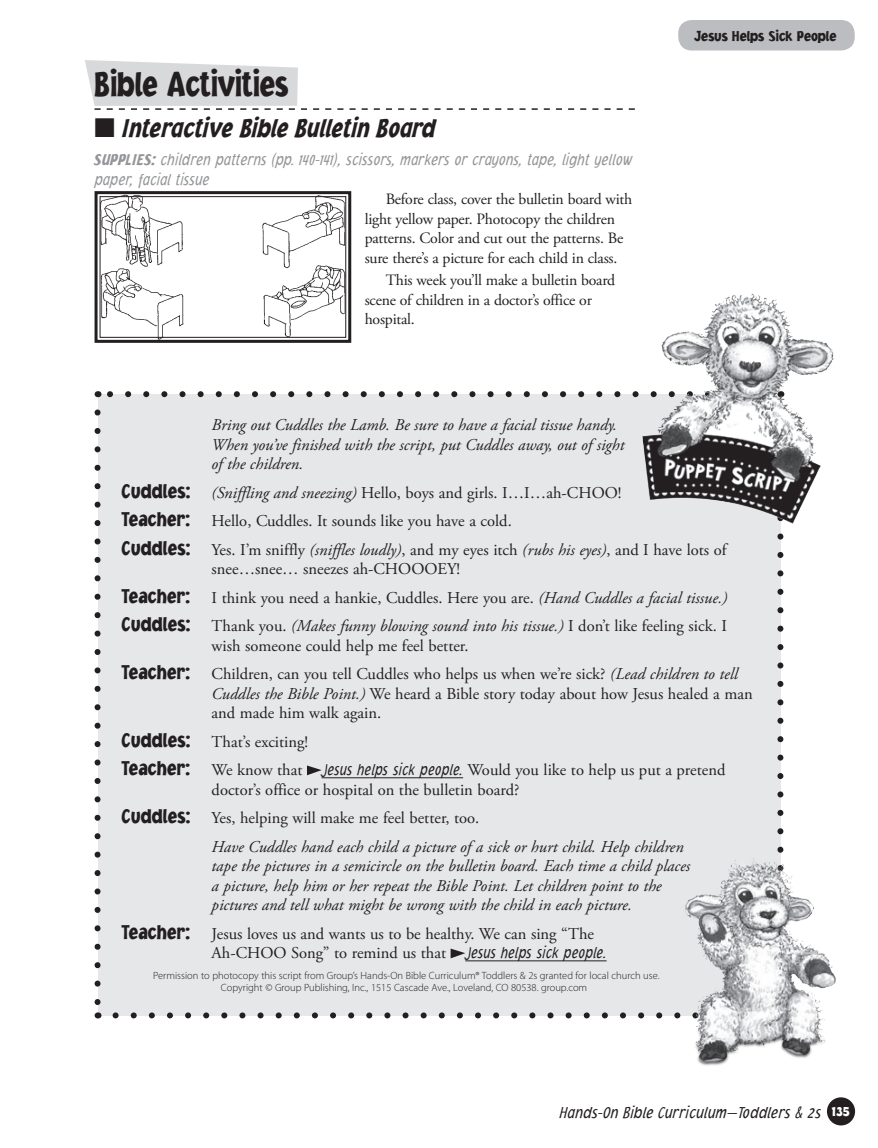
<style>
.page{position:relative;width:878px;height:1148px;background:#fff}
.page>*{position:absolute;margin:0;border:0;box-sizing:border-box;transform-origin:0 0}
.t1{font:900 36px "Jacoby Cond ICG";color:#231f20;scale:.9 1}
.t2{font:italic 900 27px "Jacoby Cond ICG";letter-spacing:-.015em;color:#231f20;scale:.9 1}
.t3{font:16.5px/28.5px "Adobe Garamond Pro";color:#231f20}
.t4{font:italic 16.5px/19.5px "Adobe Garamond Pro";color:#231f20}
.t5{font:italic 300 16.5px/19.5px "Jacoby Cond ICG";color:#939598;scale:.95 1}
.t6{font:italic 300 16.5px "Jacoby Cond ICG";color:#231f20}
.t7{font:15.75px/19.5px "Adobe Garamond Pro";letter-spacing:-.015em;color:#231f20}
.t8{font:900 15px "Jacoby Cond ICG";color:#231f20}
.t9{font:300 10.5px/12px "Myriad Pro";color:#231f20;text-align:center}
.s1{font-weight:900}
.s2{font-family:"Jacoby Cond ICG";font-weight:900;font-size:21px}
.s3{font-style:italic}
.s4{font-family:"Jacoby Cond ICG";font-weight:300;font-style:italic}
.s5{font-weight:900;font-style:normal;font-size:15px;color:#fff}
</style>
<div class="page">
<div style="left:826px;top:1097px;width:29px;height:28px;background:#231f20;border-radius:50%"></div>
<div style="left:678px;top:20px;width:176px;height:30px;background:#bcbdc0;border-radius:14px"></div>
<svg style="left:85px;top:60px;width:549px;height:50px"></svg>
<div style="left:98px;top:394px;width:682px;height:621px;background:#e6e7e9"></div>
<hr style="left:321px;top:777px;width:142px;height:1px;background:#231f20">
<hr style="left:465px;top:960px;width:141px;height:1px;background:#231f20">
<svg style="left:307px;top:765px;width:14px;height:10px"></svg>
<svg style="left:450px;top:948px;width:15px;height:10px"></svg>
<svg style="left:94px;top:412px;width:6px;height:593px"></svg>
<svg style="left:115px;top:1012px;width:566px;height:6px"></svg>
<svg style="left:777px;top:528px;width:6px;height:324px"></svg>
<svg style="left:107px;top:391px;width:527px;height:6px"></svg>
<img style="left:634px;top:293px;width:200px;height:235px">
<svg style="left:94px;top:191px;width:258px;height:152px"></svg>
<div style="left:99px;top:196px;width:247px;height:142px;border:1px solid #231f20"></div>
<img style="left:681px;top:852px;width:155px;height:214px">
<h1 class="t1" style="left:94px;top:62px;width:217px">Bible Activities</h1>
<h2 class="t2" style="left:94px;top:111px;width:381px">■ Interactive Bible Bulletin Board</h2>
<p class="t5" style="left:94px;top:150px;width:567px"><span class="s1">SUPPLIES:</span> children patterns (pp. 140-141), scissors, markers or crayons, tape, light yellow paper, facial tissue</p>
<p class="t7" style="left:365px;top:190px;width:269px;text-indent:21px">Before class, cover the bulletin board with light yellow paper. Photocopy the children patterns. Color and cut out the patterns. Be sure there’s a picture for each child in class.</p>
<p class="t7" style="left:365px;top:271px;width:252px;text-indent:21px">This week you’ll make a bulletin board scene of children in a doctor’s office or hospital.</p>
<p class="t8" style="left:694px;top:27px;width:144px">Jesus Helps Sick People</p>
<p class="t4" style="left:212px;top:415px;width:414px">Bring out Cuddles the Lamb. Be sure to have a facial tissue handy.<br>When you’ve finished with the script, put Cuddles away, out of sight of the children.</p>
<p class="t3" style="left:122px;top:479px;width:606px"><span class="s2">Cuddles:</span> <span class="s3">(Sniffling and sneezing)</span> Hello, boys and girls. I…I…ah-CHOO!<br><span class="s2">Teacher:</span> Hello, Cuddles. It sounds like you have a cold.<br><span class="s2">Cuddles:</span> Yes. I’m sniffly <span class="s3">(sniffles loudly)</span>, and my eyes itch <span class="s3">(rubs his eyes)</span>, and I have lots of</p>
<p class="t3" style="left:122px;top:555px;width:607px;text-indent:90px">snee…snee… sneezes ah-CHOOOEY!<br><span class="s2">Teacher:</span> I think you need a hankie, Cuddles. Here you are. <span class="s3">(Hand Cuddles a facial tissue.)<br></span><span class="s2">Cuddles:</span> Thank you. <span class="s3">(Makes funny blowing sound into his tissue.)</span> I don’t like feeling sick. I</p>
<p class="t3" style="left:122px;top:632px;width:618px;text-indent:90px">wish someone could help me feel better.<br><span class="s2">Teacher:</span> Children, can you tell Cuddles who helps us when we’re sick? <span class="s3">(Lead children to tell</span></p>
<p class="t3" style="left:211px;top:684px;width:542px;line-height:19.5px"><span class="s3">Cuddles the Bible Point.)</span> We heard a Bible story today about how Jesus healed a man and made him walk again.</p>
<p class="t3" style="left:122px;top:728px;width:605px"><span class="s2">Cuddles:</span> That’s exciting!<br><span class="s2">Teacher:</span> We know that <span class="s4">Jesus helps sick people.</span> Would you like to help us put a pretend</p>
<p class="t3" style="left:211px;top:776px;width:309px">doctor’s office or hospital on the bulletin board?</p>
<p class="t3" style="left:122px;top:804px;width:359px"><span class="s2">Cuddles:</span> Yes, helping will make me feel better, too.</p>
<p class="t4" style="left:212px;top:837px;width:473px">Have Cuddles hand each child a picture of a sick or hurt child. Help children</p>
<p class="t4" style="left:212px;top:856px;width:480px">tape the pictures in a semicircle on the bulletin board. Each time a child places a picture, help him or her repeat the Bible Point. Let children point to the pictures and tell what might be wrong with the child in each picture.</p>
<p class="t3" style="left:211px;top:924px;width:396px;line-height:19.5px;text-indent:-90px"><span class="s2">Teacher:</span> Jesus loves us and wants us to be healthy. We can sing “The<br>Ah-CHOO Song” to remind us that <span class="s4">Jesus helps sick people.</span></p>
<p class="t9" style="left:153px;top:970px;width:508px">Permission to photocopy this script from Group’s Hands-On Bible Curriculum® Toddlers &amp; 2s granted for local church use.<br>Copyright © Group Publishing, Inc., 1515 Cascade Ave., Loveland, CO 80538. group.com</p>
<p class="t6" style="left:559px;top:1102px;width:291px">Hands-On Bible Curriculum—Toddlers &amp; 2s <span class="s5">135</span></p>
</div>
